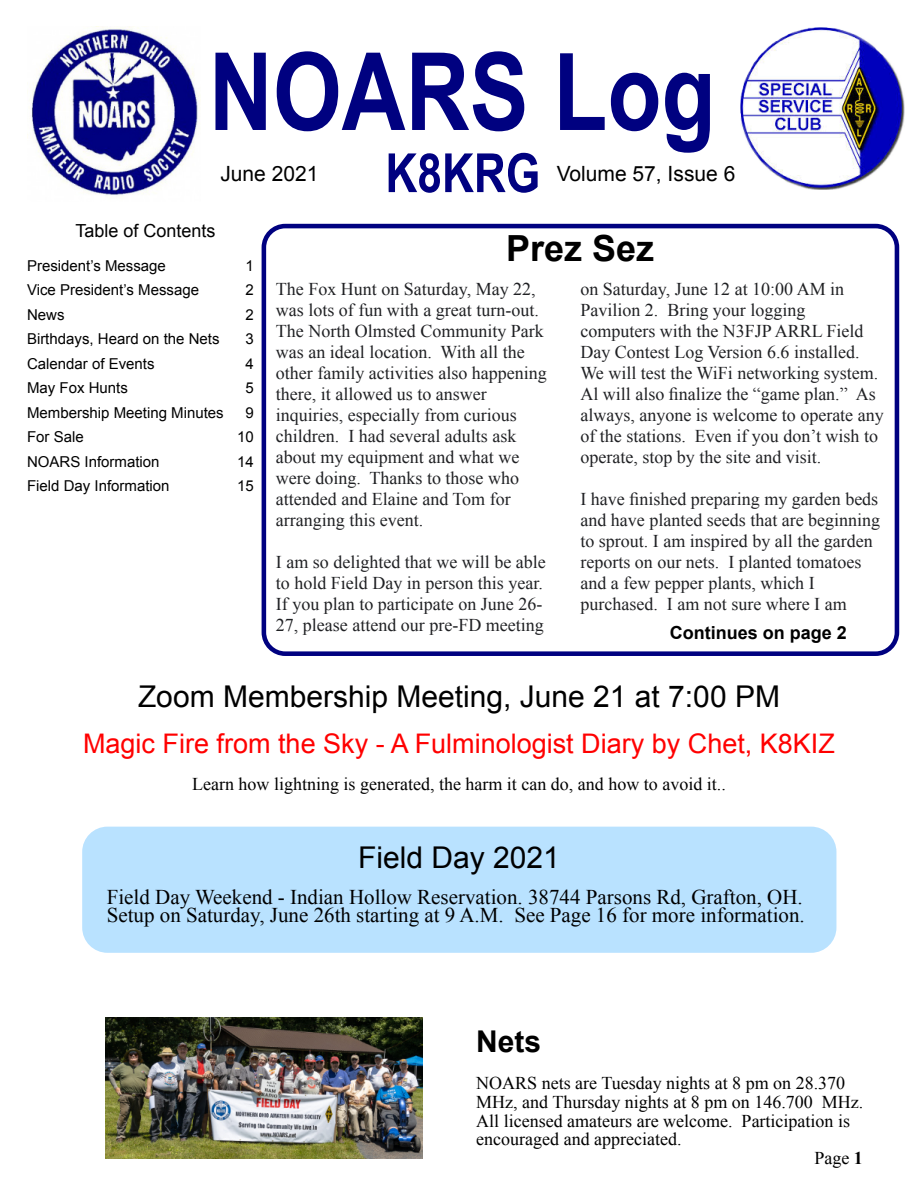
<style>
.page{position:relative;width:918px;height:1188px;background:#fff}
.page>*{position:absolute;margin:0;border:0;box-sizing:border-box;transform-origin:0 0}
.t1{font:700 108px "Arial Narrow";color:#000180}
.t2{font:700 54px "Arial Narrow";color:#000180}
.t3{font:700 36px "Arial";color:#000}
.t4{font:30px "Arial";color:#000}
.t5{font:700 30px "Arial";color:#000}
.t6{font:27px "Arial";color:#f00}
.t7{font:21px/18px "Times New Roman";color:#000}
.t8{font:21px "Arial";color:#000}
.t9{font:18px/21px "Times New Roman";color:#202124}
.t10{font:18px/18.8px "Times New Roman";color:#000}
.t11{font:700 18px "Arial";color:#000}
.t12{font:18px "Arial";color:#000}
.t13{font:15px "Arial";color:#000}
.s1{font-weight:700}
</style>
<div class="page">
<div style="left:82px;top:827px;width:754px;height:126px;background:#b9e2ff;border-radius:25px"></div>
<img style="left:27px;top:27px;width:173px;height:169px">
<div style="left:262px;top:224px;width:637px;height:432px;border:5px solid #000180;border-radius:21px"></div>
<img style="left:741px;top:27px;width:163px;height:163px">
<img style="left:105px;top:1017px;width:317px;height:142px">
<h1 class="t1" style="left:209px;top:51px;width:508px">NOARS Log</h1>
<p class="t8" style="left:220px;top:166px;width:100px">June 2021</p>
<h2 class="t2" style="left:385px;top:153px;width:156px">K8KRG</h2>
<p class="t8" style="left:557px;top:166px;width:180px">Volume 57, Issue 6</p>
<p class="t12" style="left:75px;top:224px;width:142px">Table of Contents</p>
<p class="t13" style="left:27px;top:260px;width:140px">President’s Message</p>
<p class="t13" style="left:245px;top:260px;width:10px">1</p>
<p class="t13" style="left:27px;top:284px;width:174px">Vice President’s Message</p>
<p class="t13" style="left:245px;top:284px;width:10px">2</p>
<p class="t13" style="left:27px;top:309px;width:39px">News</p>
<p class="t13" style="left:245px;top:309px;width:10px">2</p>
<p class="t13" style="left:27px;top:333px;width:194px">Birthdays, Heard on the Nets</p>
<p class="t13" style="left:245px;top:333px;width:10px">3</p>
<p class="t13" style="left:27px;top:358px;width:129px">Calendar of Events</p>
<p class="t13" style="left:245px;top:358px;width:10px">4</p>
<p class="t13" style="left:27px;top:382px;width:102px">May Fox Hunts</p>
<p class="t13" style="left:245px;top:382px;width:10px">5</p>
<p class="t13" style="left:27px;top:407px;width:198px">Membership Meeting Minutes</p>
<p class="t13" style="left:245px;top:407px;width:10px">9</p>
<p class="t13" style="left:27px;top:431px;width:58px">For Sale</p>
<p class="t13" style="left:237px;top:431px;width:18px">10</p>
<p class="t13" style="left:27px;top:456px;width:134px">NOARS Information</p>
<p class="t13" style="left:237px;top:456px;width:18px">14</p>
<p class="t13" style="left:27px;top:480px;width:144px">Field Day Information</p>
<p class="t13" style="left:237px;top:480px;width:18px">15</p>
<h3 class="t3" style="left:506px;top:235px;width:150px">Prez Sez</h3>
<p class="t9" style="left:276px;top:280px;width:272px">The Fox Hunt on Saturday, May 22, was lots of fun with a great turn-out.<br>The North Olmsted Community Park was an ideal location. With all the other family activities also happening there, it allowed us to answer inquiries, especially from curious children. I had several adults ask about my equipment and what we were doing. Thanks to those who attended and Elaine and Tom for arranging this event.</p>
<p class="t9" style="left:276px;top:553px;width:271px">I am so delighted that we will be able to hold Field Day in person this year.<br>If you plan to participate on June 26- 27, please attend our pre-FD meeting</p>
<p class="t9" style="left:580px;top:280px;width:305px">on Saturday, June 12 at 10:00 AM in Pavilion 2. Bring your logging computers with the N3FJP ARRL Field Day Contest Log Version 6.6 installed.<br>We will test the WiFi networking system.<br>Al will also finalize the “game plan.” As always, anyone is welcome to operate any of the stations. Even if you don’t wish to operate, stop by the site and visit.</p>
<p class="t9" style="left:580px;top:490px;width:301px">I have finished preparing my garden beds and have planted seeds that are beginning to sprout. I am inspired by all the garden reports on our nets. I planted tomatoes and a few pepper plants, which I purchased. I am not sure where I am</p>
<p class="t11" style="left:670px;top:626px;width:179px">Continues on page 2</p>
<h3 class="t4" style="left:138px;top:685px;width:644px">Zoom Membership Meeting, June 21 at 7:00 PM</h3>
<h3 class="t6" style="left:83px;top:733px;width:753px">Magic Fire from the Sky - A Fulminologist Diary by Chet, K8KIZ</h3>
<p class="t10" style="left:192px;top:776px;width:535px">Learn how lightning is generated, the harm it can do, and how to avoid it..</p>
<h3 class="t4" style="left:358px;top:846px;width:203px">Field Day 2021</h3>
<p class="t7" style="left:107px;top:890px;width:699px">Field Day Weekend - Indian Hollow Reservation. 38744 Parsons Rd, Grafton, OH.<br>Setup on Saturday, June 26th starting at 9 A.M. See Page 16 for more information.</p>
<h3 class="t5" style="left:476px;top:1030px;width:67px">Nets</h3>
<p class="t10" style="left:476px;top:1075px;width:389px">NOARS nets are Tuesday nights at 8 pm on 28.370<br>MHz, and Thursday nights at 8 pm on 146.700 MHz.<br>All licensed amateurs are welcome. Participation is encouraged and appreciated.</p>
<p class="t10" style="left:814px;top:1150px;width:50px">Page <span class="s1">1</span></p>
</div>
